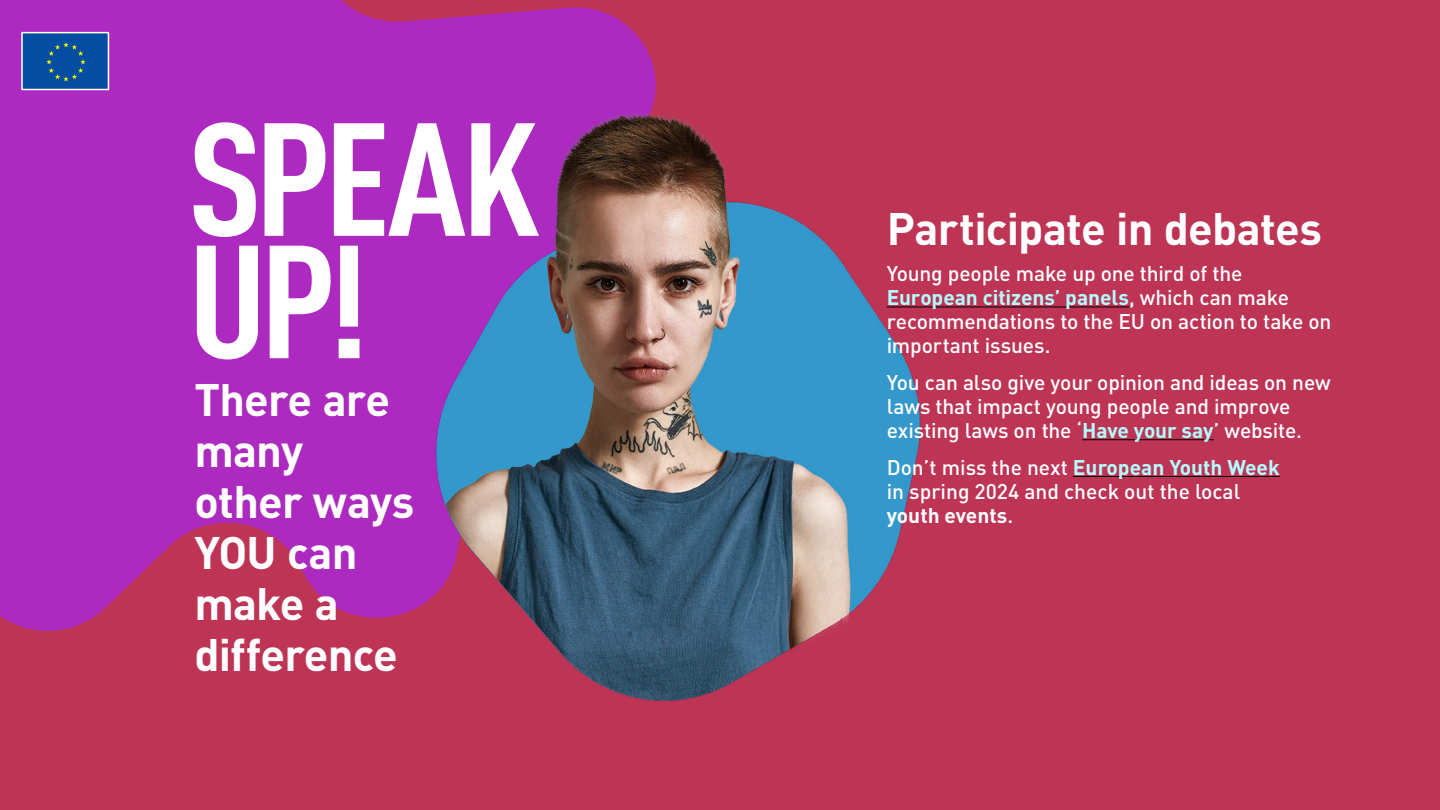
<style>
.page{position:relative;width:1440px;height:810px;background:#be3455}
.page>*{position:absolute;margin:0;border:0;box-sizing:border-box;transform-origin:0 0}
.T2{font:700 condensed 158.1px/122.4px "DIN Pro";letter-spacing:-.045em;color:#fff;scale:1.06 1}
.Body_introduction{font:700 45px/51px "DIN Pro";letter-spacing:-.02em;color:#fff}
.T1{font:700 45px "DIN Pro";letter-spacing:-.02em;color:#fff}
.Body{font:500 21px/24px "DIN Pro";letter-spacing:-.01em;color:#fff}
.s1{font-weight:700;color:#b3ffff}
.s2{font-weight:700}
</style>
<div class="page">
<svg style="left:0;top:0;width:649px;height:631px;background:#ad2ab5"></svg>
<img style="left:417px;top:54px;width:518px;height:647px">
<hr style="left:887px;top:307px;width:242px;height:1px;background:#000">
<hr style="left:1082px;top:439px;width:132px;height:1px;background:#000">
<hr style="left:1073px;top:476px;width:207px;height:1px;background:#000">
<div style="left:21px;top:32px;width:88px;height:58px;background:#034ea2;border:2px solid #fff"></div>
<svg style="left:46px;top:42px;width:40px;height:39px"></svg>
<p class="T2" style="left:188px;top:116px;width:334px">SPEAK<br>UP!</p>
<p class="Body_introduction" style="left:194px;top:373px;width:221px">There are many other ways<br>YOU can make a difference</p>
<h1 class="T1" style="left:887px;top:198px;width:437px">Participate in debates</h1>
<p class="Body" style="left:887px;top:261px;width:446px">Young people make up one third of the <span class="s1">European citizens’ panels</span>, which can make recommendations to the EU on action to take on important issues.</p>
<p class="Body" style="left:887px;top:370px;width:446px">You can also give your opinion and ideas on new laws that impact young people and improve existing laws on the ‘<span class="s1">Have your say</span>’ website.</p>
<p class="Body" style="left:887px;top:455px;width:395px">Don’t miss the next <span class="s1">European Youth Week </span>in spring 2024 and check out the local <span class="s2">youth events</span>.</p>
</div>
